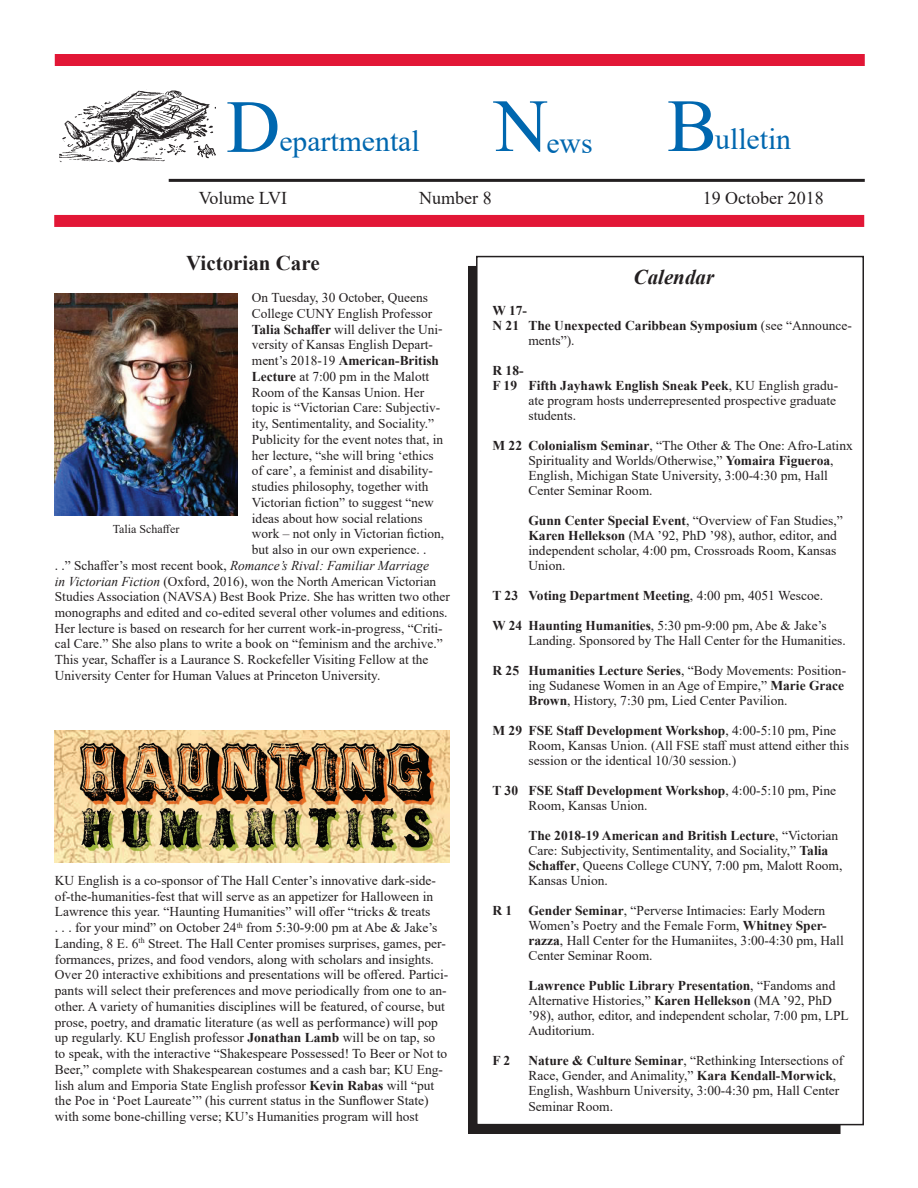
<style>
.page{position:relative;width:918px;height:1188px;background:#fff}
.page>*{position:absolute;margin:0;border:0;box-sizing:border-box;transform-origin:0 0}
.t1{font:75px "Times New Roman";color:#0067af}
.t2{font:29.7px "Times New Roman";color:#0067af}
.t3{font:700 21px "Times New Roman";color:#231f20}
.t4{font:italic 700 21px "Times New Roman";color:#231f20}
.t5{font:18px "Times New Roman";color:#231f20}
.t6{font:13.5px/15px "Times New Roman";color:#231f20}
.t7{font:700 13.5px "Times New Roman";color:#231f20}
.t8{font:italic 13.5px "Times New Roman";color:#231f20}
.t9{font:12px "Times New Roman";color:#231f20}
.s1{font-weight:700}
.s2{font-weight:400}
.s3{font-style:normal}
.s4{font-style:italic}
</style>
<div class="page">
<div style="left:469px;top:267px;width:371px;height:866px;background:#231f20"></div>
<div style="left:477px;top:257px;width:386px;height:868px;background:#fff"></div>
<div style="left:476px;top:256px;width:388px;height:869px;border:2px solid #231f20"></div>
<div style="left:55px;top:54px;width:810px;height:12px;background:#e21736"></div>
<hr style="left:169px;top:179px;width:696px;height:3px;background:#231f20">
<div style="left:54px;top:215px;width:810px;height:12px;background:#e21736"></div>
<img style="left:60px;top:89px;width:155px;height:73px">
<img style="left:55px;top:730px;width:395px;height:133px">
<img style="left:55px;top:293px;width:182px;height:223px">
<h1 class="t1" style="left:226px;top:74px;width:56px">D</h1>
<h1 class="t1" style="left:494px;top:73px;width:56px">N</h1>
<h1 class="t1" style="left:667px;top:73px;width:52px">B</h1>
<h2 class="t2" style="left:279px;top:120px;width:142px">epartmental</h2>
<h2 class="t2" style="left:546px;top:122px;width:48px">ews</h2>
<h2 class="t2" style="left:715px;top:118px;width:77px">ulletin</h2>
<h3 class="t5" style="left:199px;top:185px;width:90px">Volume LVI</h3>
<h3 class="t5" style="left:419px;top:185px;width:74px">Number 8</h3>
<h3 class="t5" style="left:703px;top:185px;width:122px">19 October 2018</h3>
<h3 class="t3" style="left:186px;top:248px;width:135px">Victorian Care</h3>
<p class="t6" style="left:252px;top:290px;width:178px">On Tuesday, 30 October, Queens</p>
<p class="t6" style="left:252px;top:305px;width:182px">College CUNY English Professor</p>
<p class="t6" style="left:252px;top:321px;width:192px"><span class="s1">Talia Schaffer</span> will deliver the Uni-</p>
<p class="t6" style="left:252px;top:337px;width:183px">versity of Kansas English Depart-</p>
<p class="t7" style="left:252px;top:351px;width:189px"><span class="s2">ment’s 2018-19</span> American-British</p>
<p class="t6" style="left:252px;top:368px;width:179px"><span class="s1">Lecture</span> at 7:00 pm in the Malott</p>
<p class="t6" style="left:252px;top:384px;width:174px">Room of the Kansas Union. Her</p>
<p class="t6" style="left:252px;top:400px;width:190px">topic is “Victorian Care: Subjectiv-</p>
<p class="t6" style="left:252px;top:416px;width:184px">ity, Sentimentality, and Sociality.”</p>
<p class="t6" style="left:252px;top:431px;width:193px">Publicity for the event notes that, in</p>
<p class="t6" style="left:252px;top:447px;width:183px">her lecture, “she will bring ‘ethics</p>
<p class="t6" style="left:252px;top:463px;width:183px">of care’, a feminist and disability-</p>
<p class="t6" style="left:252px;top:479px;width:178px">studies philosophy, together with</p>
<p class="t6" style="left:252px;top:494px;width:183px">Victorian fiction” to suggest “new</p>
<p class="t6" style="left:252px;top:510px;width:172px">ideas about how social relations</p>
<p class="t6" style="left:252px;top:526px;width:194px">work – not only in Victorian fiction,</p>
<p class="t6" style="left:252px;top:542px;width:176px">but also in our own experience. .</p>
<p class="t8" style="left:55px;top:556px;width:376px"><span class="s3">. .” Schaffer’s most recent book,</span> Romance’s Rival: Familiar Marriage</p>
<p class="t6" style="left:55px;top:573px;width:383px"><span class="s4">in Victorian Fiction</span> (Oxford, 2016), won the North American Victorian</p>
<p class="t6" style="left:55px;top:589px;width:397px">Studies Association (NAVSA) Best Book Prize. She has written two other</p>
<p class="t6" style="left:55px;top:605px;width:394px">monographs and edited and co-edited several other volumes and editions.</p>
<p class="t6" style="left:55px;top:620px;width:389px">Her lecture is based on research for her current work-in-progress, “Criti-</p>
<p class="t6" style="left:55px;top:636px;width:389px">cal Care.” She also plans to write a book on “feminism and the archive.”</p>
<p class="t6" style="left:55px;top:652px;width:375px">This year, Schaffer is a Laurance S. Rockefeller Visiting Fellow at the</p>
<p class="t6" style="left:55px;top:668px;width:327px">University Center for Human Values at Princeton University.</p>
<p class="t9" style="left:113px;top:521px;width:68px">Talia Schaffer</p>
<p class="t6" style="left:55px;top:872px;width:395px;line-height:15.8px">KU English is a co-sponsor of The Hall Center’s innovative dark-side&shy;of-the-humanities-fest that will serve as an appetizer for Halloween in Lawrence this year. “Haunting Humanities” will offer “tricks &amp; treats<br>. . . for your mind” on October 24<sup>th</sup> from 5:30-9:00 pm at Abe &amp; Jake’s Landing, 8 E. 6<sup>th</sup> Street. The Hall Center promises surprises, games, per&shy;formances, prizes, and food vendors, along with scholars and insights.<br>Over 20 interactive exhibitions and presentations will be offered. Partici&shy;pants will select their preferences and move periodically from one to an&shy;other. A variety of humanities disciplines will be featured, of course, but prose, poetry, and dramatic literature (as well as performance) will pop up regularly. KU English professor <span class="s1">Jonathan Lamb</span> will be on tap, so to speak, with the interactive “Shakespeare Possessed! To Beer or Not to Beer,” complete with Shakespearean costumes and a cash bar; KU Eng&shy;lish alum and Emporia State English professor <span class="s1">Kevin Rabas</span> will “put the Poe in ‘Poet Laureate’” (his current status in the Sunflower State) with some bone-chilling verse; KU’s Humanities program will host</p>
<h3 class="t4" style="left:634px;top:262px;width:82px">Calendar</h3>
<p class="t7" style="left:492px;top:301px;width:36px">W 17-</p>
<p class="t7" style="left:492px;top:316px;width:361px">N 21 The Unexpected Caribbean Symposium <span class="s2">(see “Announce-</span></p>
<p class="t6" style="left:528px;top:333px;width:48px">ments”).</p>
<p class="t7" style="left:492px;top:361px;width:33px">R 18-</p>
<p class="t7" style="left:492px;top:376px;width:347px">F 19 Fifth Jayhawk English Sneak Peek<span class="s2">, KU English gradu-</span></p>
<p class="t6" style="left:528px;top:393px;width:309px">ate program hosts underrepresented prospective graduate</p>
<p class="t6" style="left:528px;top:408px;width:49px">students.</p>
<p class="t6" style="left:528px;top:438px;width:326px;text-indent:-36px"><span class="s1">M 22 Colonialism Seminar</span>, “The Other &amp; The One: Afro-Latinx Spirituality and Worlds/Otherwise,” <span class="s1">Yomaira Figueroa</span>, English, Michigan State University, 3:00-4:30 pm, Hall Center Seminar Room.</p>
<p class="t6" style="left:528px;top:513px;width:316px"><span class="s1">Gunn Center Special Event</span>, “Overview of Fan Studies,” <span class="s1">Karen Hellekson</span> (MA ’92, PhD ’98), author, editor, and independent scholar, 4:00 pm, Crossroads Room, Kansas Union.</p>
<p class="t7" style="left:492px;top:586px;width:332px">T 23 Voting Department Meeting<span class="s2">, 4:00 pm, 4051 Wescoe.</span></p>
<p class="t6" style="left:528px;top:618px;width:319px;text-indent:-36px"><span class="s1">W 24 Haunting Humanities</span>, 5:30 pm-9:00 pm, Abe &amp; Jake’s<br>Landing. Sponsored by The Hall Center for the Humanities.</p>
<p class="t6" style="left:528px;top:663px;width:319px;text-indent:-36px"><span class="s1">R 25 Humanities Lecture Series</span>, “Body Movements: Position&shy;ing Sudanese Women in an Age of Empire,” <span class="s1">Marie Grace<br>Brown</span>, History, 7:30 pm, Lied Center Pavilion.</p>
<p class="t6" style="left:528px;top:723px;width:322px;text-indent:-36px"><span class="s1">M 29 FSE Staff Development Workshop</span>, 4:00-5:10 pm, Pine<br>Room, Kansas Union. (All FSE staff must attend either this session or the identical 10/30 session.)</p>
<p class="t6" style="left:528px;top:783px;width:309px;text-indent:-36px"><span class="s1">T 30 FSE Staff Development Workshop</span>, 4:00-5:10 pm, Pine<br>Room, Kansas Union.</p>
<p class="t6" style="left:528px;top:828px;width:316px"><span class="s1">The 2018-19 American and British Lecture</span>, “Victorian Care: Subjectivity, Sentimentality, and Sociality,” <span class="s1">Talia Schaffer</span>, Queens College CUNY, 7:00 pm, Malott Room, Kansas Union.</p>
<p class="t6" style="left:528px;top:903px;width:317px;text-indent:-36px"><span class="s1">R 1 Gender Seminar</span>, “Perverse Intimacies: Early Modern Women’s Poetry and the Female Form, <span class="s1">Whitney Sper&shy;razza</span>, Hall Center for the Humaniites, 3:00-4:30 pm, Hall Center Seminar Room.</p>
<p class="t6" style="left:528px;top:978px;width:322px"><span class="s1">Lawrence Public Library Presentation</span>, “Fandoms and Alternative Histories,” <span class="s1">Karen Hellekson</span> (MA ’92, PhD ’98), author, editor, and independent scholar, 7:00 pm, LPL Auditorium.</p>
<p class="t7" style="left:492px;top:1051px;width:19px">F 2</p>
<p class="t6" style="left:528px;top:1052px;width:316px;line-height:15.5px"><span class="s1">Nature &amp; Culture Seminar</span>, “Rethinking Intersections of Race, Gender, and Animality,” <span class="s1">Kara Kendall-Morwick</span>, English, Washburn University, 3:00-4:30 pm, Hall Center Seminar Room.</p>
</div>
